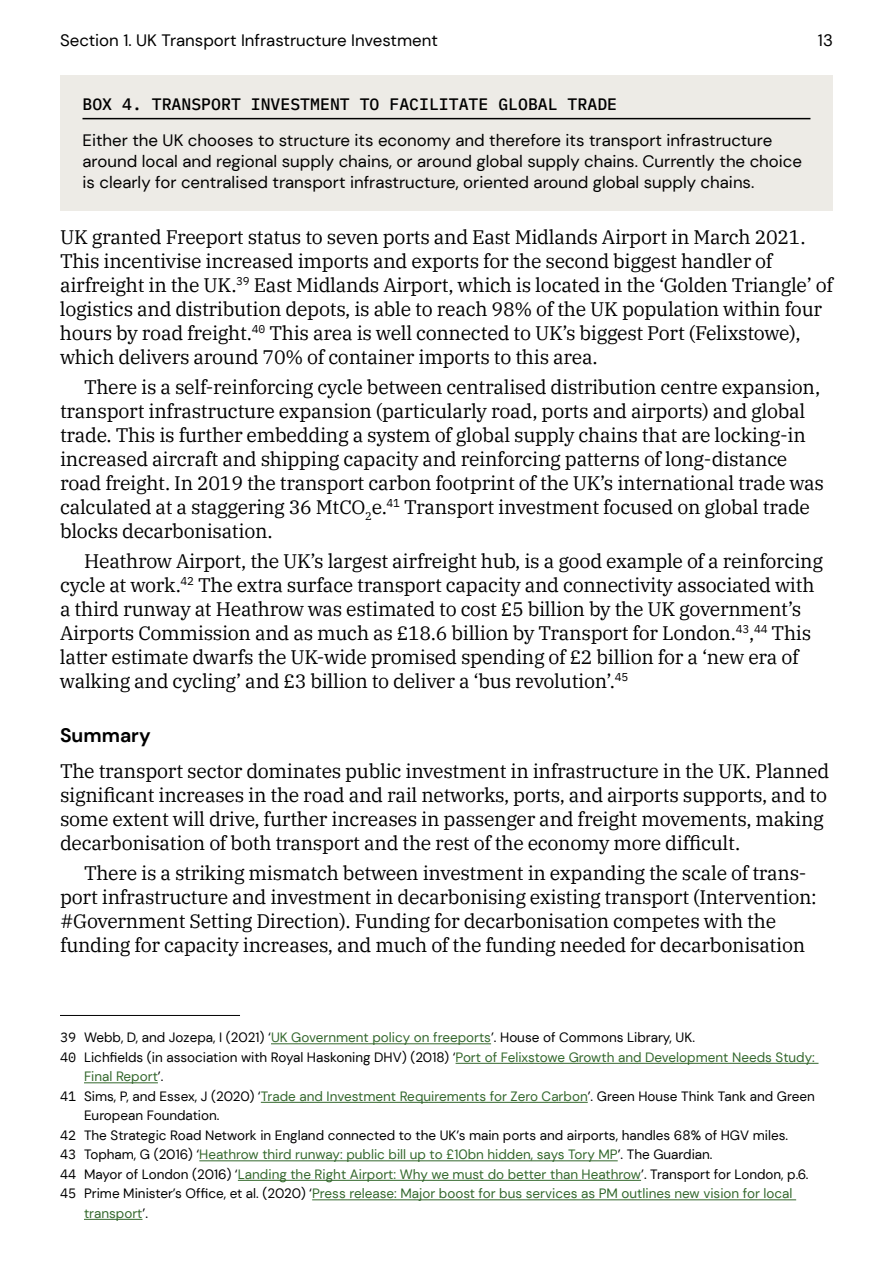
<style>
.page{position:relative;width:893px;height:1263px;background:#fff}
.page>*{position:absolute;margin:0;border:0;box-sizing:border-box;transform-origin:0 0}
.t1{font:19.5px/24px "IBM Plex Serif";letter-spacing:-.015em;color:#000}
.t2{font:700 19.5px "DM Sans";color:#000}
.t3{font:16.5px/21px "DM Sans";color:#000}
.t4{font:500 16.5px "IBM Plex Mono";color:#000}
.t5{font:13.5px "DM Sans";color:#000}
.t6{font:13.5px "DM Sans";color:#34682d}
.s1{font-family:"IBM Plex Mono"}
.s2{color:#34682d}
.s3{color:#000}
.s4{font-family:"IBM Plex Mono";color:#000}
</style>
<div class="page">
<div style="left:60px;top:75px;width:773px;height:136px;background:#edebe6"></div>
<hr style="left:82px;top:118px;width:728px;height:1px;background:#000">
<hr style="left:60px;top:1015px;width:180px;height:1px;background:#000">
<hr style="left:271px;top:1043px;width:220px;height:1px;background:#34682d">
<hr style="left:456px;top:1063px;width:362px;height:1px;background:#34682d">
<hr style="left:84px;top:1082px;width:74px;height:1px;background:#34682d">
<hr style="left:261px;top:1102px;width:327px;height:1px;background:#34682d">
<hr style="left:199px;top:1160px;width:419px;height:1px;background:#34682d">
<hr style="left:238px;top:1180px;width:403px;height:1px;background:#34682d">
<hr style="left:312px;top:1199px;width:484px;height:1px;background:#34682d">
<hr style="left:84px;top:1219px;width:58px;height:1px;background:#34682d">
<p class="t3" style="left:60px;top:30px;width:379px">Section 1. UK Transport Infrastructure Investment</p>
<p class="t3" style="left:818px;top:30px;width:17px">13</p>
<p class="t4" style="left:82px;top:92px;width:536px">BOX 4. TRANSPORT INVESTMENT TO FACILITATE GLOBAL TRADE</p>
<p class="t3" style="left:82px;top:130px;width:721px">Either the UK chooses to structure its economy and therefore its transport infrastructure around local and regional supply chains, or around global supply chains. Currently the choice is clearly for centralised transport infrastructure, oriented around global supply chains.</p>
<p class="t1" style="left:60px;top:223px;width:774px">UK granted Freeport status to seven ports and East Midlands Airport in March 2021.<br>This incentivise increased imports and exports for the second biggest handler of airfreight in the UK.<sup>39</sup> East Midlands Airport, which is located in the ‘Golden Triangle’ of logistics and distribution depots, is able to reach 98% of the UK population within four hours by road freight.<sup>40</sup> This area is well connected to UK’s biggest Port (Felixstowe), which delivers around 70% of container imports to this area.</p>
<p class="t1" style="left:60px;top:373px;width:766px;text-indent:24px">There is a self-reinforcing cycle between centralised distribution centre expansion, transport infrastructure expansion (particularly road, ports and airports) and global trade. This is further embedding a system of global supply chains that are locking-in increased aircraft and shipping capacity and reinforcing patterns of long-distance road freight. In 2019 the transport carbon footprint of the UK’s international trade was calculated at a staggering 36 MtCO<sub>2</sub>e.<sup>41</sup> Transport investment focused on global trade blocks decarbonisation.</p>
<p class="t1" style="left:60px;top:547px;width:764px;text-indent:24px">Heathrow Airport, the UK’s largest airfreight hub, is a good example of a reinforcing cycle at work.<sup>42</sup> The extra surface transport capacity and connectivity associated with a third runway at Heathrow was estimated to cost £5 billion by the UK government’s Airports Commission and as much as £18.6 billion by Transport for London.<sup>43</sup>,<sup>44</sup> This latter estimate dwarfs the UK-wide promised spending of £2 billion for a ‘new era of walking and cycling’ and £3 billion to deliver a ‘bus revolution’.<sup>45</sup></p>
<p class="t2" style="left:60px;top:723px;width:92px">Summary</p>
<p class="t1" style="left:60px;top:757px;width:771px">The transport sector dominates public investment in infrastructure in the UK. Planned significant increases in the road and rail networks, ports, and airports supports, and to some extent will drive, further increases in passenger and freight movements, making decarbonisation of both transport and the rest of the economy more difficult.</p>
<p class="t1" style="left:60px;top:859px;width:758px;text-indent:24px">There is a striking mismatch between investment in expanding the scale of trans&shy;port infrastructure and investment in decarbonising existing transport (Intervention: #Government Setting Direction). Funding for decarbonisation competes with the funding for capacity increases, and much of the funding needed for decarbonisation</p>
<p class="t5" style="left:60px;top:1029px;width:636px"><span class="s1">39</span> Webb, D, and Jozepa, I (2021) ‘<span class="s2">UK Government policy on freeports</span>’. House of Commons Library, UK.</p>
<p class="t5" style="left:60px;top:1049px;width:756px"><span class="s1">40</span> Lichfields (in association with Royal Haskoning DHV) (2018) ‘<span class="s2">Port of Felixstowe Growth and Development Needs Study:</span></p>
<p class="t6" style="left:84px;top:1068px;width:81px">Final Report<span class="s3">’.</span></p>
<p class="t5" style="left:60px;top:1088px;width:756px"><span class="s1">41</span> Sims, P, and Essex, J (2020) ‘<span class="s2">Trade and Investment Requirements for Zero Carbon</span>’. Green House Think Tank and Green</p>
<p class="t5" style="left:84px;top:1107px;width:137px">European Foundation.</p>
<p class="t5" style="left:60px;top:1127px;width:730px"><span class="s1">42</span> The Strategic Road Network in England connected to the UK’s main ports and airports, handles 68% of HGV miles.</p>
<p class="t6" style="left:60px;top:1146px;width:654px"><span class="s4">43</span> <span class="s3">Topham, G (2016) ‘</span>Heathrow third runway: public bill up to £10bn hidden, says Tory MP<span class="s3">’. The Guardian.</span></p>
<p class="t6" style="left:60px;top:1166px;width:750px"><span class="s4">44</span> <span class="s3">Mayor of London (2016) ‘</span>Landing the Right Airport: Why we must do better than Heathrow<span class="s3">’. Transport for London, p.6.</span></p>
<p class="t6" style="left:60px;top:1185px;width:734px"><span class="s4">45</span> <span class="s3">Prime Minister’s Office, et al. (2020) ‘</span>Press release: Major boost for bus services as PM outlines new vision for local</p>
<p class="t6" style="left:84px;top:1205px;width:66px">transport<span class="s3">’.</span></p>
</div>
